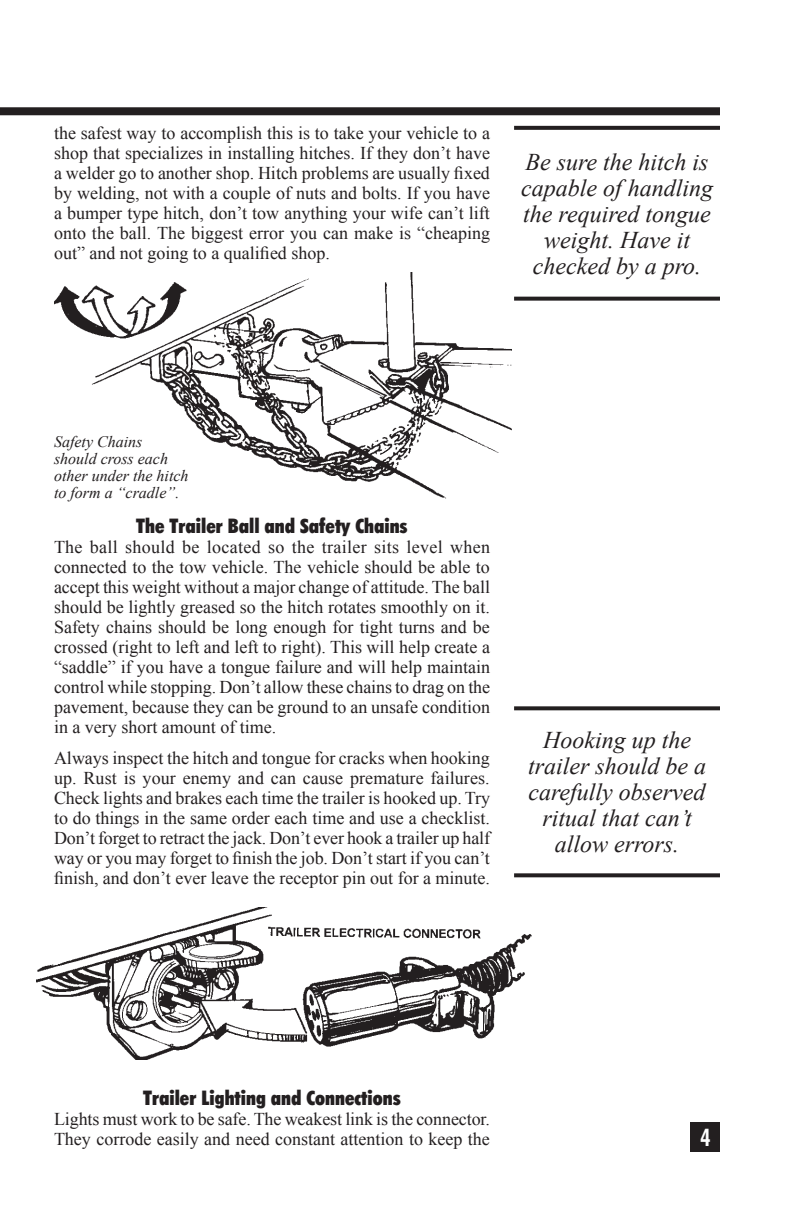
<style>
.page{position:relative;width:792px;height:1224px;background:#fff}
.page>*{position:absolute;margin:0;border:0;box-sizing:border-box;transform-origin:0 0}
.t1{font:italic 24px/26px "Times New Roman";color:#231f20;text-align:center}
.t2{font:24px "Futuri Condensed Bold SWFTE";color:#fff}
.Subhead_2{font:20px "Futuri Condensed Extra Bold SWFTE";color:#231f20}
.Body_text{font:18px/20px "Times New Roman";color:#231f20;text-align:justify}
.t3{font:italic 16px/17px "Times New Roman";color:#231f20}
</style>
<div class="page">
<div style="left:0;top:107px;width:720px;height:8px;background:#231f20"></div>
<div style="left:691px;top:1123px;width:29px;height:29px;background:#231f20"></div>
<svg style="left:514px;top:126px;width:206px;height:4px"></svg>
<svg style="left:514px;top:297px;width:206px;height:4px"></svg>
<svg style="left:514px;top:873px;width:206px;height:4px"></svg>
<svg style="left:514px;top:706px;width:206px;height:4px"></svg>
<img style="left:36px;top:907px;width:495px;height:153px">
<img style="left:54px;top:272px;width:457px;height:226px">
<p class="Body_text" style="left:54px;top:123px;width:438px">the safest way to accomplish this is to take your vehicle to a shop that specializes in installing hitches. If they don’t have a welder go to another shop. Hitch problems are usually fixed by welding, not with a couple of nuts and bolts. If you have a bumper type hitch, don’t tow anything your wife can’t lift onto the ball. The biggest error you can make is “cheaping out” and not going to a qualified shop.</p>
<p class="t1" style="left:521px;top:148px;width:193px">Be sure the hitch is capable of handling the required tongue weight. Have it checked by a pro.</p>
<p class="t3" style="left:54px;top:433px;width:136px">Safety Chains should cross each other under the hitch to form a “cradle”.</p>
<p class="Subhead_2" style="left:136px;top:512px;width:273px">The Trailer Ball and Safety Chains</p>
<p class="Body_text" style="left:54px;top:536px;width:438px">The ball should be located so the trailer sits level when connected to the tow vehicle. The vehicle should be able to accept this weight without a major change of attitude. The ball should be lightly greased so the hitch rotates smoothly on it.<br>Safety chains should be long enough for tight turns and be crossed (right to left and left to right). This will help create a “saddle” if you have a tongue failure and will help maintain control while stopping. Don’t allow these chains to drag on the pavement, because they can be ground to an unsafe condition in a very short amount of time.</p>
<p class="Body_text" style="left:54px;top:748px;width:438px">Always inspect the hitch and tongue for cracks when hooking up. Rust is your enemy and can cause premature failures.<br>Check lights and brakes each time the trailer is hooked up. Try to do things in the same order each time and use a checklist.<br>Don’t forget to retract the jack. Don’t ever hook a trailer up half way or you may forget to finish the job. Don’t start if you can’t finish, and don’t ever leave the receptor pin out for a minute.</p>
<p class="t1" style="left:528px;top:727px;width:180px">Hooking up the trailer should be a carefully observed ritual that can’t allow errors.</p>
<p class="Subhead_2" style="left:143px;top:1084px;width:259px">Trailer Lighting and Connections</p>
<p class="Body_text" style="left:54px;top:1109px;width:438px">Lights must work to be safe. The weakest link is the connector.<br>They corrode easily and need constant attention to keep the</p>
<h1 class="t2" style="left:700px;top:1122px;width:12px">4</h1>
</div>
